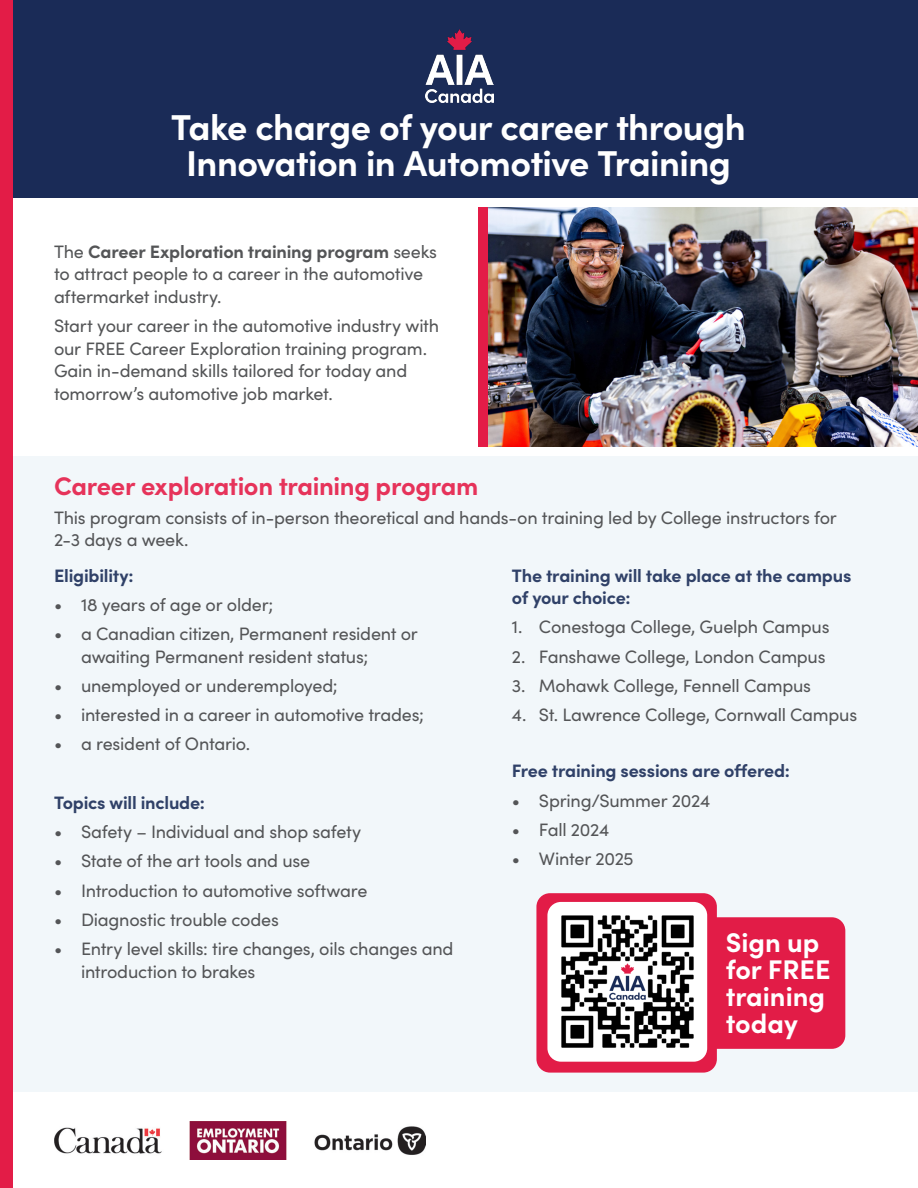
<style>
.page{position:relative;width:918px;height:1188px;background:#fff}
.page>*{position:absolute;margin:0;border:0;box-sizing:border-box;transform-origin:0 0}
.t1{font:700 36px/36px "Sofia Pro";letter-spacing:-.015em;color:#fff;text-align:center}
.t2{font:700 27px/27px "Sofia Pro";color:#fff}
.t3{font:700 25.5px "Sofia Pro";letter-spacing:-.015em;color:#e6335a}
.Main_Copy{font:18px/22.5px "Sofia Pro";letter-spacing:-.015em;color:#545557}
.Main_Copy-2{font:700 18px/22.5px "Sofia Pro";letter-spacing:-.015em;color:#304168}
.s1{font-weight:700}
</style>
<div class="page">
<div style="left:1px;top:1px;width:917px;height:1187px;background:#f2f7fa"></div>
<div style="left:11px;top:0;width:907px;height:199px;background:#1a2b57"></div>
<div style="left:0;top:1093px;width:918px;height:95px;background:#fff"></div>
<div style="left:0;top:199px;width:918px;height:257px;background:#fff"></div>
<div style="left:0;top:1px;width:12px;height:1187px;background:#e31c47"></div>
<img style="left:425px;top:30px;width:68px;height:73px">
<img style="left:54px;top:1121px;width:372px;height:39px">
<img style="left:488px;top:207px;width:430px;height:240px">
<div style="left:478px;top:207px;width:10px;height:240px;background:#e31c47"></div>
<div style="left:694px;top:917px;width:151px;height:132px;background:#e21c47;border-radius:14px"></div>
<div style="left:536px;top:893px;width:181px;height:180px;background:#e21c47;border-radius:14px"></div>
<img style="left:547px;top:902px;width:160px;height:160px">
<h1 class="t1" style="left:171px;top:107px;width:576px">Take charge of your career through<br>Innovation in Automotive Training</h1>
<p class="Main_Copy" style="left:54px;top:239px;width:385px">The <span class="s1">Career Exploration training program</span> seeks to attract people to a career in the automotive aftermarket industry.</p>
<p class="Main_Copy" style="left:54px;top:314px;width:387px">Start your career in the automotive industry with our FREE Career Exploration training program.<br>Gain in-demand skills tailored for today and tomorrow’s automotive job market.</p>
<h1 class="t3" style="left:54px;top:466px;width:426px">Career exploration training program</h1>
<p class="Main_Copy" style="left:54px;top:505px;width:784px">This program consists of in-person theoretical and hands-on training led by College instructors for<br>2-3 days a week.</p>
<p class="Main_Copy-2" style="left:54px;top:563px;width:81px">Eligibility:</p>
<p class="Main_Copy" style="left:54px;top:592px;width:221px">• 18 years of age or older;</p>
<p class="Main_Copy" style="left:81px;top:621px;width:338px;text-indent:-27px">• a Canadian citizen, Permanent resident or awaiting Permanent resident status;</p>
<p class="Main_Copy" style="left:54px;top:673px;width:285px">• unemployed or underemployed;</p>
<p class="Main_Copy" style="left:54px;top:702px;width:372px">• interested in a career in automotive trades;</p>
<p class="Main_Copy" style="left:54px;top:732px;width:198px">• a resident of Ontario.</p>
<p class="Main_Copy-2" style="left:54px;top:790px;width:152px">Topics will include:</p>
<p class="Main_Copy" style="left:54px;top:819px;width:309px">• Safety – Individual and shop safety</p>
<p class="Main_Copy" style="left:54px;top:849px;width:258px">• State of the art tools and use</p>
<p class="Main_Copy" style="left:54px;top:878px;width:315px">• Introduction to automotive software</p>
<p class="Main_Copy" style="left:54px;top:907px;width:226px">• Diagnostic trouble codes</p>
<p class="Main_Copy" style="left:81px;top:936px;width:374px;text-indent:-27px">• Entry level skills: tire changes, oils changes and introduction to brakes</p>
<p class="Main_Copy-2" style="left:512px;top:563px;width:341px">The training will take place at the campus of your choice:</p>
<p class="Main_Copy" style="left:512px;top:615px;width:319px">1. Conestoga College, Guelph Campus</p>
<p class="Main_Copy" style="left:512px;top:644px;width:315px">2. Fanshawe College, London Campus</p>
<p class="Main_Copy" style="left:512px;top:673px;width:301px">3. Mohawk College, Fennell Campus</p>
<p class="Main_Copy" style="left:512px;top:702px;width:347px">4. St. Lawrence College, Cornwall Campus</p>
<h1 class="Main_Copy-2" style="left:512px;top:758px;width:280px">Free training sessions are offered:</h1>
<p class="Main_Copy" style="left:512px;top:788px;width:200px">• Spring/Summer 2024</p>
<p class="Main_Copy" style="left:512px;top:817px;width:99px">• Fall 2024</p>
<p class="Main_Copy" style="left:512px;top:846px;width:123px">• Winter 2025</p>
<p class="t2" style="left:726px;top:927px;width:106px">Sign up for FREE training today</p>
</div>
